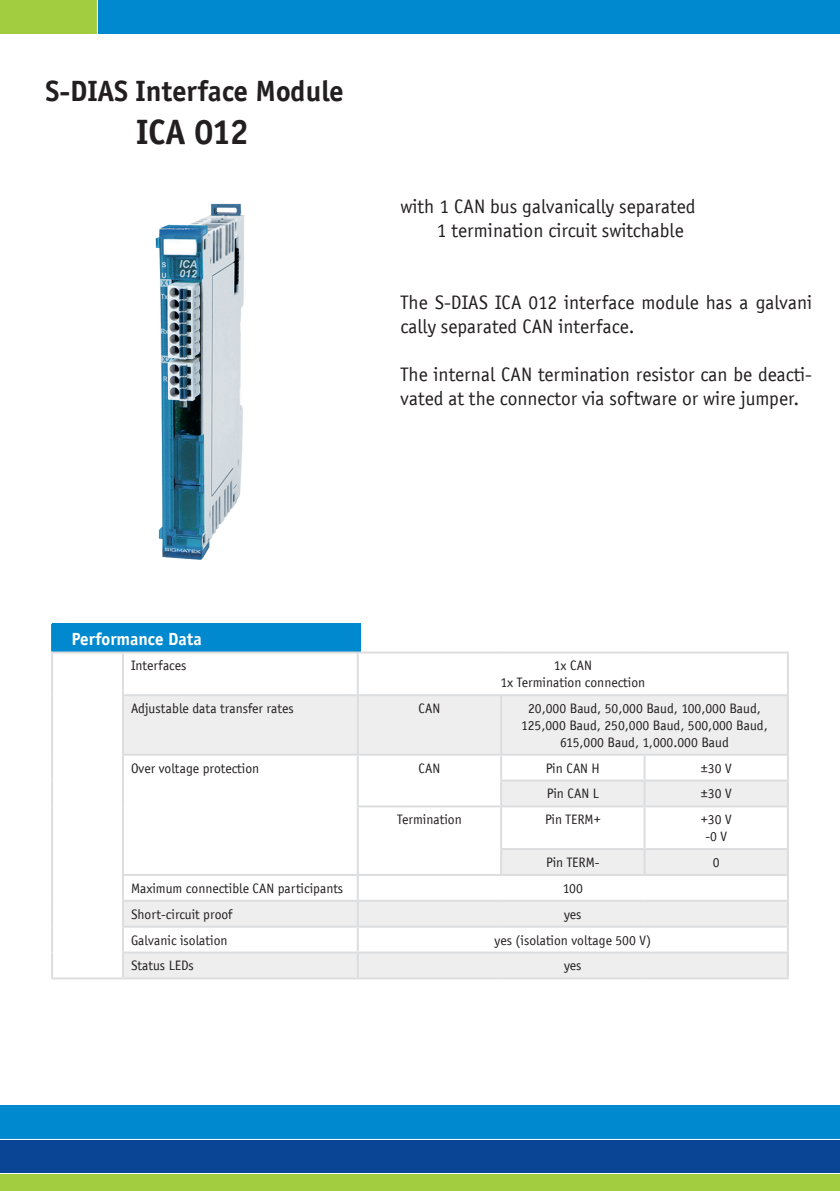
<style>
.page{position:relative;width:840px;height:1191px;background:#fff}
.page>*{position:absolute;margin:0;border:0;box-sizing:border-box;transform-origin:0 0}
.Produktinfo{font:700 36px "Officina Sans EF";letter-spacing:-.01em;color:#231f20}
.Überschriften{font:700 30px "Officina Sans EF";color:#231f20}
.Produkt-Text{font:20px/24px "Officina Sans EF";color:#231f20}
.Überschrift_Tabelle{font:700 18px "Officina Sans EF";color:#fff}
.Tabelle_text_mittig{font:14px/16.8px "Officina Sans EF";color:#231f20;text-align:center}
.Tabelle_-_text{font:14px "Officina Sans EF";color:#231f20}
</style>
<div class="page">
<div style="left:0;top:0;width:839px;height:34px;background:#0089cf"></div>
<div style="left:0;top:0;width:98px;height:34px;background:#a2cd41"></div>
<hr style="left:97px;top:0;width:1px;height:51px;background:#fff">
<div style="left:0;top:1106px;width:839px;height:34px;background:#0089cf"></div>
<div style="left:0;top:1140px;width:839px;height:33px;background:#094594"></div>
<hr style="left:0;top:1139px;width:839px;height:1px;background:#fff">
<div style="left:0;top:1174px;width:839px;height:17px;background:#a2cd41"></div>
<div style="left:53px;top:624px;width:308px;height:27px;background:#0089cf"></div>
<svg style="left:124px;top:696px;width:662px;height:281px"></svg>
<hr style="left:786px;top:653px;width:2px;height:41px;background:#dcdddf">
<hr style="left:786px;top:696px;width:2px;height:57px;background:#dcdddf">
<hr style="left:786px;top:876px;width:2px;height:23px;background:#dcdddf">
<hr style="left:786px;top:901px;width:2px;height:24px;background:#dcdddf">
<hr style="left:786px;top:927px;width:2px;height:24px;background:#dcdddf">
<hr style="left:786px;top:953px;width:2px;height:24px;background:#dcdddf">
<hr style="left:51px;top:977px;width:72px;height:2px;background:#dcdddf">
<hr style="left:643px;top:807px;width:2px;height:41px;background:#dcdddf">
<hr style="left:643px;top:850px;width:2px;height:24px;background:#dcdddf">
<hr style="left:122px;top:925px;width:235px;height:2px;background:#dcdddf">
<hr style="left:357px;top:925px;width:144px;height:2px;background:#dcdddf">
<hr style="left:501px;top:925px;width:143px;height:2px;background:#dcdddf">
<hr style="left:644px;top:925px;width:144px;height:2px;background:#dcdddf">
<hr style="left:122px;top:951px;width:235px;height:2px;background:#dcdddf">
<hr style="left:357px;top:951px;width:144px;height:2px;background:#dcdddf">
<hr style="left:501px;top:951px;width:143px;height:2px;background:#dcdddf">
<hr style="left:644px;top:951px;width:144px;height:2px;background:#dcdddf">
<hr style="left:122px;top:927px;width:2px;height:24px;background:#dcdddf">
<hr style="left:356px;top:927px;width:2px;height:24px;background:#dcdddf">
<hr style="left:122px;top:694px;width:235px;height:2px;background:#dcdddf">
<hr style="left:357px;top:694px;width:144px;height:2px;background:#dcdddf">
<hr style="left:501px;top:694px;width:143px;height:2px;background:#dcdddf">
<hr style="left:500px;top:696px;width:2px;height:57px;background:#dcdddf">
<hr style="left:644px;top:694px;width:144px;height:2px;background:#dcdddf">
<hr style="left:122px;top:753px;width:235px;height:2px;background:#dcdddf">
<hr style="left:357px;top:753px;width:144px;height:2px;background:#dcdddf">
<hr style="left:501px;top:753px;width:143px;height:2px;background:#dcdddf">
<hr style="left:500px;top:755px;width:2px;height:24px;background:#dcdddf">
<hr style="left:644px;top:753px;width:144px;height:2px;background:#dcdddf">
<hr style="left:643px;top:755px;width:2px;height:24px;background:#dcdddf">
<hr style="left:500px;top:779px;width:144px;height:2px;background:#dcdddf">
<hr style="left:500px;top:781px;width:2px;height:24px;background:#dcdddf">
<hr style="left:644px;top:779px;width:144px;height:2px;background:#dcdddf">
<hr style="left:643px;top:781px;width:2px;height:24px;background:#dcdddf">
<hr style="left:356px;top:805px;width:145px;height:2px;background:#dcdddf">
<hr style="left:501px;top:805px;width:143px;height:2px;background:#dcdddf">
<hr style="left:500px;top:807px;width:2px;height:41px;background:#dcdddf">
<hr style="left:644px;top:805px;width:144px;height:2px;background:#dcdddf">
<hr style="left:500px;top:848px;width:144px;height:2px;background:#dcdddf">
<hr style="left:500px;top:850px;width:2px;height:24px;background:#dcdddf">
<hr style="left:644px;top:848px;width:144px;height:2px;background:#dcdddf">
<hr style="left:122px;top:874px;width:235px;height:2px;background:#dcdddf">
<hr style="left:357px;top:874px;width:144px;height:2px;background:#dcdddf">
<hr style="left:501px;top:874px;width:143px;height:2px;background:#dcdddf">
<hr style="left:644px;top:874px;width:144px;height:2px;background:#dcdddf">
<hr style="left:122px;top:899px;width:235px;height:2px;background:#dcdddf">
<hr style="left:357px;top:899px;width:144px;height:2px;background:#dcdddf">
<hr style="left:501px;top:899px;width:143px;height:2px;background:#dcdddf">
<hr style="left:644px;top:899px;width:144px;height:2px;background:#dcdddf">
<hr style="left:123px;top:977px;width:234px;height:2px;background:#dcdddf">
<hr style="left:51px;top:653px;width:2px;height:42px;background:#dcdddf">
<hr style="left:122px;top:653px;width:2px;height:41px;background:#dcdddf">
<hr style="left:51px;top:695px;width:2px;height:59px;background:#dcdddf">
<hr style="left:122px;top:696px;width:2px;height:57px;background:#dcdddf">
<hr style="left:51px;top:754px;width:2px;height:26px;background:#dcdddf">
<hr style="left:122px;top:755px;width:2px;height:25px;background:#dcdddf">
<hr style="left:51px;top:780px;width:2px;height:26px;background:#dcdddf">
<hr style="left:122px;top:780px;width:2px;height:26px;background:#dcdddf">
<hr style="left:51px;top:806px;width:2px;height:43px;background:#dcdddf">
<hr style="left:122px;top:806px;width:2px;height:43px;background:#dcdddf">
<hr style="left:51px;top:849px;width:2px;height:26px;background:#dcdddf">
<hr style="left:122px;top:849px;width:2px;height:25px;background:#dcdddf">
<hr style="left:51px;top:875px;width:2px;height:25px;background:#dcdddf">
<hr style="left:122px;top:876px;width:2px;height:23px;background:#dcdddf">
<hr style="left:51px;top:900px;width:2px;height:26px;background:#dcdddf">
<hr style="left:122px;top:901px;width:2px;height:24px;background:#dcdddf">
<hr style="left:51px;top:926px;width:2px;height:26px;background:#dcdddf">
<hr style="left:51px;top:952px;width:2px;height:25px;background:#dcdddf">
<hr style="left:122px;top:953px;width:2px;height:24px;background:#dcdddf">
<hr style="left:356px;top:653px;width:2px;height:41px;background:#dcdddf">
<hr style="left:356px;top:696px;width:2px;height:57px;background:#dcdddf">
<hr style="left:356px;top:755px;width:2px;height:25px;background:#dcdddf">
<hr style="left:786px;top:755px;width:2px;height:24px;background:#dcdddf">
<hr style="left:356px;top:780px;width:2px;height:25px;background:#dcdddf">
<hr style="left:786px;top:781px;width:2px;height:24px;background:#dcdddf">
<hr style="left:356px;top:807px;width:2px;height:42px;background:#dcdddf">
<hr style="left:786px;top:807px;width:2px;height:41px;background:#dcdddf">
<hr style="left:356px;top:849px;width:2px;height:25px;background:#dcdddf">
<hr style="left:786px;top:850px;width:2px;height:24px;background:#dcdddf">
<hr style="left:356px;top:876px;width:2px;height:23px;background:#dcdddf">
<hr style="left:356px;top:901px;width:2px;height:24px;background:#dcdddf">
<hr style="left:356px;top:953px;width:2px;height:24px;background:#dcdddf">
<hr style="left:357px;top:977px;width:144px;height:2px;background:#dcdddf">
<hr style="left:501px;top:977px;width:143px;height:2px;background:#dcdddf">
<hr style="left:644px;top:977px;width:144px;height:2px;background:#dcdddf">
<hr style="left:51px;top:624px;width:2px;height:27px;background:#0089cf">
<hr style="left:51px;top:651px;width:72px;height:2px;background:#dcdddf">
<hr style="left:123px;top:651px;width:234px;height:2px;background:#dcdddf">
<hr style="left:357px;top:651px;width:144px;height:2px;background:#dcdddf">
<hr style="left:501px;top:651px;width:143px;height:2px;background:#dcdddf">
<hr style="left:644px;top:651px;width:144px;height:2px;background:#dcdddf">
<img style="left:155px;top:203px;width:89px;height:357px">
<p class="Überschriften" style="left:45px;top:72px;width:299px">S-DIAS Interface Module</p>
<p class="Produktinfo" style="left:136px;top:110px;width:114px">ICA 012</p>
<p class="Produkt-Text" style="left:400px;top:194px;width:296px">with 1 CAN bus galvanically separated</p>
<p class="Produkt-Text" style="left:436px;top:218px;width:248px">1 termination circuit switchable</p>
<p class="Produkt-Text" style="left:400px;top:290px;width:413px">The S-DIAS ICA 012 interface module has a galvani cally separated CAN interface.</p>
<p class="Produkt-Text" style="left:400px;top:362px;width:413px">The internal CAN termination resistor can be deacti&shy;vated at the connector via software or wire jumper.</p>
<p class="Überschrift_Tabelle" style="left:71px;top:627px;width:132px">Performance Data</p>
<p class="Tabelle_-_text" style="left:131px;top:658px;width:57px">Interfaces</p>
<p class="Tabelle_text_mittig" style="left:553px;top:657px;width:40px">1x CAN</p>
<p class="Tabelle_text_mittig" style="left:500px;top:674px;width:146px">1x Termination connection</p>
<p class="Tabelle_-_text" style="left:131px;top:700px;width:164px">Adjustable data transfer rates</p>
<p class="Tabelle_text_mittig" style="left:418px;top:700px;width:23px">CAN</p>
<p class="Tabelle_text_mittig" style="left:521px;top:700px;width:248px">20,000 Baud, 50,000 Baud, 100,000 Baud,<br>125,000 Baud, 250,000 Baud, 500,000 Baud,<br>615,000 Baud, 1,000.000 Baud</p>
<p class="Tabelle_-_text" style="left:131px;top:760px;width:130px">Over voltage protection</p>
<p class="Tabelle_text_mittig" style="left:418px;top:759px;width:23px">CAN</p>
<p class="Tabelle_text_mittig" style="left:545px;top:759px;width:56px">Pin CAN H</p>
<p class="Tabelle_text_mittig" style="left:700px;top:759px;width:32px">±30 V</p>
<p class="Tabelle_text_mittig" style="left:546px;top:785px;width:53px">Pin CAN L</p>
<p class="Tabelle_text_mittig" style="left:700px;top:785px;width:32px">±30 V</p>
<p class="Tabelle_text_mittig" style="left:397px;top:811px;width:66px">Termination</p>
<p class="Tabelle_text_mittig" style="left:544px;top:811px;width:57px">Pin TERM+</p>
<p class="Tabelle_text_mittig" style="left:700px;top:811px;width:32px">+30 V</p>
<p class="Tabelle_text_mittig" style="left:705px;top:828px;width:23px">-0 V</p>
<p class="Tabelle_text_mittig" style="left:545px;top:854px;width:55px">Pin TERM-</p>
<p class="Tabelle_text_mittig" style="left:712px;top:854px;width:8px">0</p>
<p class="Tabelle_-_text" style="left:131px;top:880px;width:214px">Maximum connectible CAN participants</p>
<p class="Tabelle_text_mittig" style="left:562px;top:880px;width:21px">100</p>
<p class="Tabelle_-_text" style="left:131px;top:906px;width:103px">Short-circuit proof</p>
<p class="Tabelle_text_mittig" style="left:564px;top:905px;width:19px">yes</p>
<p class="Tabelle_-_text" style="left:131px;top:932px;width:98px">Galvanic isolation</p>
<p class="Tabelle_text_mittig" style="left:494px;top:931px;width:158px">yes (isolation voltage 500 V)</p>
<p class="Tabelle_-_text" style="left:131px;top:958px;width:64px">Status LEDs</p>
<p class="Tabelle_text_mittig" style="left:564px;top:957px;width:19px">yes</p>
</div>
